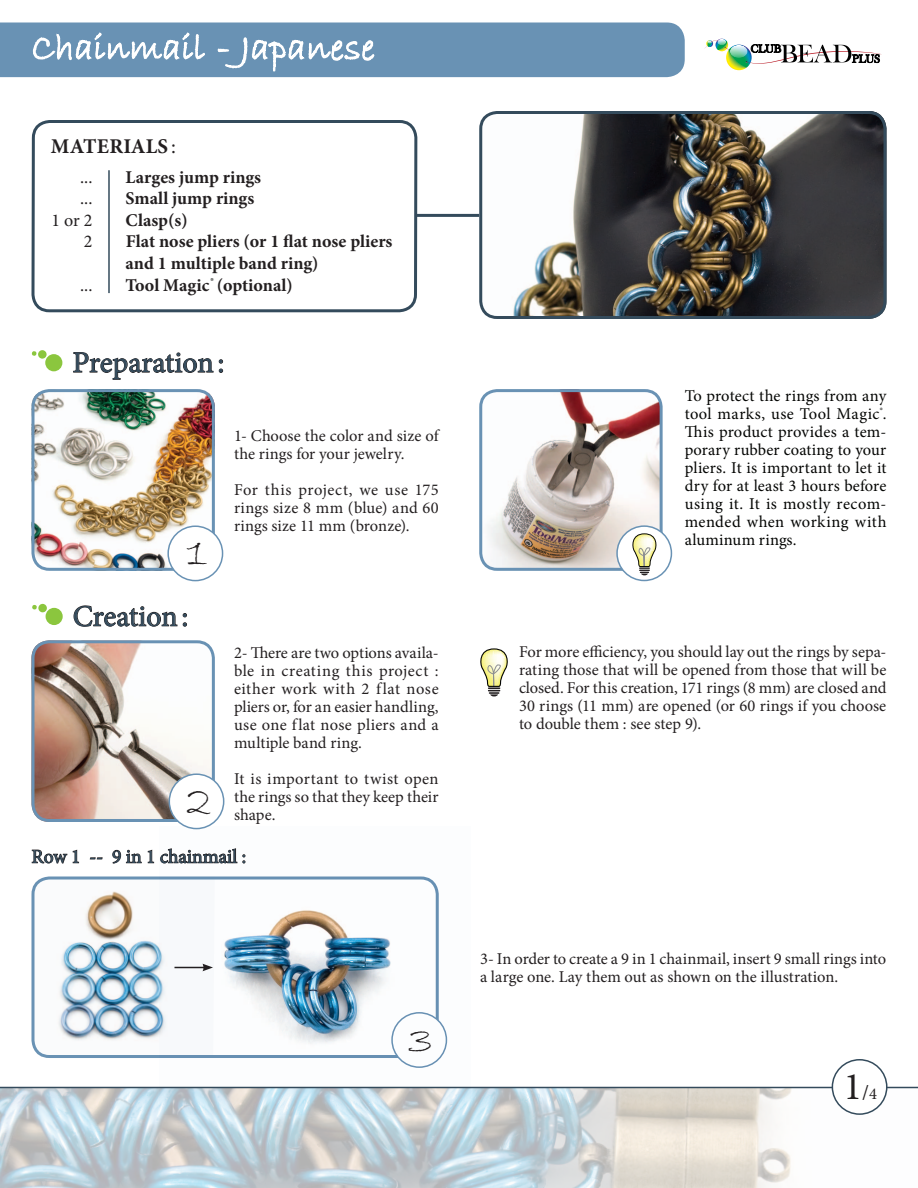
<style>
.page{position:relative;width:918px;height:1188px;background:#fff}
.page>*{position:absolute;margin:0;border:0;box-sizing:border-box;transform-origin:0 0}
.numérotation{font:43.5px "Bradley Hand ITC";color:#231f20}
.t1{font:39px "Minion Pro";color:#231f20}
.sous-titre_zodiak{font:30px "Minion Pro";color:#344b5c}
.t2{font:700 21px "Minion Pro";letter-spacing:.01em;color:#231f20}
.inter-titre_zodiak{font:19.5px "Minion Pro";letter-spacing:-.005em;color:#344b5c}
.t3{font:700 18px/21.6px "Minion Pro";color:#231f20}
.t4{font:18px "Minion Pro";color:#231f20}
.texte_principal{font:16.5px/18px "Minion Pro";letter-spacing:.005em;color:#231f20}
.texte_principal-2{font:16.5px/18px "Minion Pro";letter-spacing:.02em;color:#040503;text-align:justify}
.s1{font-weight:400}
.s2{font-size:21px}
.s3{font-size:16.5px}
</style>
<div class="page">
<hr style="left:275px;top:214px;width:241px;height:3px;background:#344b5c">
<img style="left:0;top:1088px;width:918px;height:100px">
<img style="left:35px;top:877px;width:124px;height:180px">
<div style="left:31px;top:877px;width:408px;height:181px;border:3px solid #6992b4;border-radius:17px"></div>
<div style="left:33px;top:122px;width:383px;height:189px;background:#fff;border-radius:17px"></div>
<div style="left:31px;top:120px;width:386px;height:192px;border:3px solid #344b5c;border-radius:17px"></div>
<img style="left:480px;top:111px;width:406px;height:207px">
<div style="left:479px;top:111px;width:407px;height:208px;border:3px solid #344b5c;border-radius:17px"></div>
<hr style="left:0;top:1087px;width:918px;height:1px;background:#344b5c">
<div style="left:832px;top:1060px;width:55px;height:54px;background:#fff;border-radius:50%"></div>
<div style="left:832px;top:1059px;width:56px;height:56px;border:2px solid #344b5c;border-radius:50%"></div>
<svg style="left:0;top:22px;width:685px;height:56px;background:#779cbb"></svg>
<svg style="left:73px;top:352px;width:150px;height:28px"></svg>
<svg style="left:73px;top:605px;width:114px;height:22px"></svg>
<svg style="left:32px;top:849px;width:35px;height:15px"></svg>
<svg style="left:73px;top:849px;width:6px;height:14px"></svg>
<svg style="left:90px;top:858px;width:12px;height:1px"></svg>
<svg style="left:112px;top:850px;width:30px;height:14px"></svg>
<svg style="left:148px;top:849px;width:6px;height:14px"></svg>
<svg style="left:32px;top:351px;width:5px;height:5px"></svg>
<div style="left:38px;top:350px;width:9px;height:9px;background:#8bc63e;border-radius:50%"></div>
<div style="left:45px;top:354px;width:17px;height:17px;background:#8bc63e;border-radius:50%"></div>
<svg style="left:32px;top:605px;width:5px;height:5px"></svg>
<div style="left:38px;top:604px;width:9px;height:9px;background:#8bc63e;border-radius:50%"></div>
<div style="left:46px;top:608px;width:17px;height:17px;background:#8bc63e;border-radius:50%"></div>
<hr style="left:108px;top:170px;width:2px;height:123px;background:#344b5c">
<svg style="left:480px;top:648px;width:28px;height:48px"></svg>
<svg style="left:704px;top:39px;width:178px;height:31px"></svg>
<img style="left:35px;top:390px;width:176px;height:177px">
<div style="left:31px;top:389px;width:184px;height:182px;border:3px solid #6992b4;border-radius:17px"></div>
<img style="left:483px;top:393px;width:176px;height:174px">
<div style="left:479px;top:389px;width:184px;height:182px;border:3px solid #6992b4;border-radius:17px"></div>
<div style="left:168px;top:526px;width:55px;height:55px;background:#fff;border-radius:50%"></div>
<div style="left:167px;top:525px;width:56px;height:56px;border:2px solid #6992b4;border-radius:50%"></div>
<div style="left:617px;top:526px;width:54px;height:54px;background:#fff;border-radius:50%"></div>
<div style="left:616px;top:525px;width:56px;height:56px;border:2px solid #6992b4;border-radius:50%"></div>
<img style="left:159px;top:826px;width:312px;height:288px">
<hr style="left:174px;top:967px;width:31px;height:1px;background:#231f20">
<svg style="left:202px;top:964px;width:11px;height:7px"></svg>
<img style="left:35px;top:644px;width:176px;height:177px">
<div style="left:31px;top:640px;width:184px;height:182px;border:3px solid #6992b4;border-radius:17px"></div>
<div style="left:169px;top:774px;width:55px;height:55px;background:#fff;border-radius:50%"></div>
<div style="left:169px;top:773px;width:55px;height:56px;border:2px solid #6992b4;border-radius:50%"></div>
<svg style="left:632px;top:533px;width:27px;height:42px"></svg>
<p class="t2" style="left:51px;top:132px;width:126px">MATERIALS <span class="s1">:</span></p>
<p class="t4" style="left:80px;top:165px;width:14px">...</p>
<p class="t4" style="left:80px;top:186px;width:14px">...</p>
<p class="t4" style="left:51px;top:208px;width:43px">1 or 2</p>
<p class="t4" style="left:84px;top:230px;width:10px">2</p>
<p class="t4" style="left:80px;top:273px;width:14px">...</p>
<p class="t3" style="left:126px;top:166px;width:137px">Larges jump rings</p>
<p class="t3" style="left:126px;top:187px;width:130px">Small jump rings</p>
<p class="t3" style="left:126px;top:209px;width:64px">Clasp(s)</p>
<p class="t3" style="left:126px;top:231px;width:268px">Flat nose pliers (or 1 flat nose pliers and 1 multiple band ring)</p>
<p class="t3" style="left:126px;top:274px;width:169px">Tool Magic<sup>®</sup> (optional)</p>
<p class="sous-titre_zodiak" style="left:72px;top:342px;width:153px">Preparation:</p>
<p class="numérotation" style="left:187px;top:524px;width:23px">1</p>
<p class="sous-titre_zodiak" style="left:73px;top:596px;width:117px">Creation:</p>
<p class="numérotation" style="left:186px;top:773px;width:26px">2</p>
<p class="texte_principal" style="left:234px;top:427px;width:206px">1- Choose the color and size of the rings for your jewelry.</p>
<p class="texte_principal" style="left:234px;top:481px;width:206px;text-align:justify">For this project, we use 175 rings size 8 mm (blue) and 60 rings size 11 mm (bronze).</p>
<p class="texte_principal" style="left:234px;top:644px;width:206px;text-align:justify">2- There are two options availa&shy;ble in creating this project : either work with 2 flat nose pliers or, for an easier handling, use one flat nose pliers and a multiple band ring.</p>
<p class="texte_principal" style="left:234px;top:770px;width:206px">It is important to twist open the rings so that they keep their</p>
<p class="texte_principal" style="left:234px;top:806px;width:43px">shape.</p>
<p class="inter-titre_zodiak" style="left:32px;top:843px;width:216px">Row 1 -- 9 in 1 chainmail :</p>
<p class="numérotation" style="left:409px;top:1011px;width:26px">3</p>
<p class="texte_principal-2" style="left:685px;top:387px;width:203px">To protect the rings from any tool marks, use Tool Magic<sup>®</sup>.<br>This product provides a tem&shy;porary rubber coating to your pliers. It is important to let it dry for at least 3 hours before using it. It is mostly recom&shy;mended when working with aluminum rings.</p>
<p class="texte_principal" style="left:519px;top:643px;width:369px;text-align:justify">For more efficiency, you should lay out the rings by sepa&shy;rating those that will be opened from those that will be closed. For this creation, 171 rings (8 mm) are closed and 30 rings (11 mm) are opened (or 60 rings if you choose to double them : see step 9).</p>
<p class="texte_principal" style="left:480px;top:950px;width:408px">3- In order to create a 9 in 1 chainmail, insert 9 small rings into a large one. Lay them out as shown on the illustration.</p>
<p class="t1" style="left:843px;top:1061px;width:35px">1<span class="s2">/</span><span class="s3">4</span></p>
</div>
